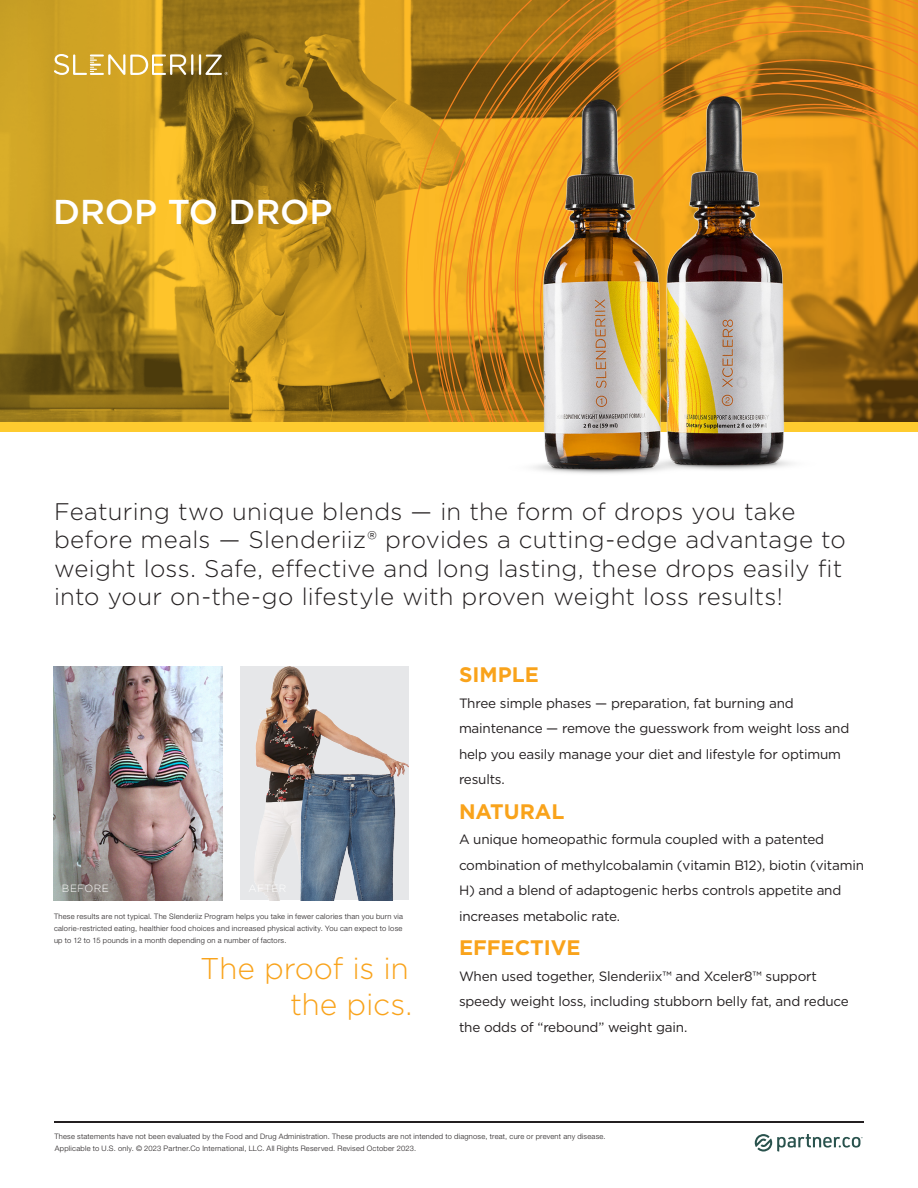
<style>
.page{position:relative;width:918px;height:1188px;background:#fff}
.page>*{position:absolute;margin:0;border:0;box-sizing:border-box;transform-origin:0 0}
.t1{font:500 34.5px "Gotham";color:#fff}
.t2{font:300 30px "Gotham";letter-spacing:-.01em;color:#f9a31b}
.Intro_Paragraph{font:300 24px/28.5px "Gotham";letter-spacing:.01em;color:#231f20}
.H1_Text{font:700 21px "Gotham";color:#f9a31b}
.Body_Copy{font:13.5px/25.5px "Gotham";letter-spacing:-.015em;color:#231f20}
.t3{font:300 10.5px "Gotham";letter-spacing:.04em;color:#fff}
.Disclaimer{font:300 7.5px/12px "Helvetica Neue LT Pro";letter-spacing:.035em;color:#231f20}
</style>
<div class="page">
<hr style="left:54px;top:1121px;width:810px;height:2px;background:#231f20">
<svg style="left:755px;top:1134px;width:108px;height:18px"></svg>
<svg style="left:0;top:0;width:404px;height:422px;background:#b68b1d"></svg>
<svg style="left:404px;top:0;width:28px;height:422px;background:#cc941e"></svg>
<svg style="left:437px;top:0;width:30px;height:422px;background:#c4891c"></svg>
<svg style="left:467px;top:0;width:451px;height:422px;background:#c88518"></svg>
<div style="left:0;top:422px;width:918px;height:10px;background:#fecb2f"></div>
<img style="left:472px;top:48px;width:446px;height:426px">
<img style="left:54px;top:666px;width:168px;height:234px">
<img style="left:240px;top:666px;width:169px;height:234px">
<svg style="left:54px;top:54px;width:174px;height:21px"></svg>
<p class="t1" style="left:53px;top:190px;width:281px">DROP TO DROP</p>
<p class="Intro_Paragraph" style="left:54px;top:496px;width:793px">Featuring two unique blends — in the form of drops you take before meals — Slenderiiz® provides a cutting-edge advantage to weight loss. Safe, effective and long lasting, these drops easily fit into your on-the-go lifestyle with proven weight loss results!</p>
<p class="t3" style="left:62px;top:882px;width:48px">BEFORE</p>
<p class="Disclaimer" style="left:54px;top:910px;width:351px;text-align:justify">These results are not typical. The Slenderiiz Program helps you take in fewer calories than you burn via calorie-restricted eating, healthier food choices and increased physical activity. You can expect to lose up to 12 to 15 pounds in a month depending on a number of factors.</p>
<p class="t2" style="left:200px;top:949px;width:210px">The proof is in</p>
<p class="t2" style="left:290px;top:985px;width:124px">the pics.</p>
<p class="H1_Text" style="left:459px;top:661px;width:81px">SIMPLE</p>
<p class="Body_Copy" style="left:459px;top:690px;width:392px">Three simple phases — preparation, fat burning and maintenance — remove the guesswork from weight loss and help you easily manage your diet and lifestyle for optimum results.</p>
<p class="H1_Text" style="left:459px;top:797px;width:107px">NATURAL</p>
<p class="Body_Copy" style="left:459px;top:826px;width:407px">A unique homeopathic formula coupled with a patented combination of methylcobalamin (vitamin B12), biotin (vitamin H) and a blend of adaptogenic herbs controls appetite and increases metabolic rate.</p>
<p class="H1_Text" style="left:459px;top:934px;width:123px">EFFECTIVE</p>
<p class="Body_Copy" style="left:459px;top:963px;width:391px">When used together, Slenderiix™ and Xceler8™ support speedy weight loss, including stubborn belly fat, and reduce the odds of “rebound” weight gain.</p>
<p class="Disclaimer" style="left:54px;top:1131px;width:553px">These statements have not been evaluated by the Food and Drug Administration. These products are not intended to diagnose, treat, cure or prevent any disease.<br>Applicable to U.S. only. © 2023 Partner.Co International, LLC. All Rights Reserved. Revised October 2023.</p>
</div>
